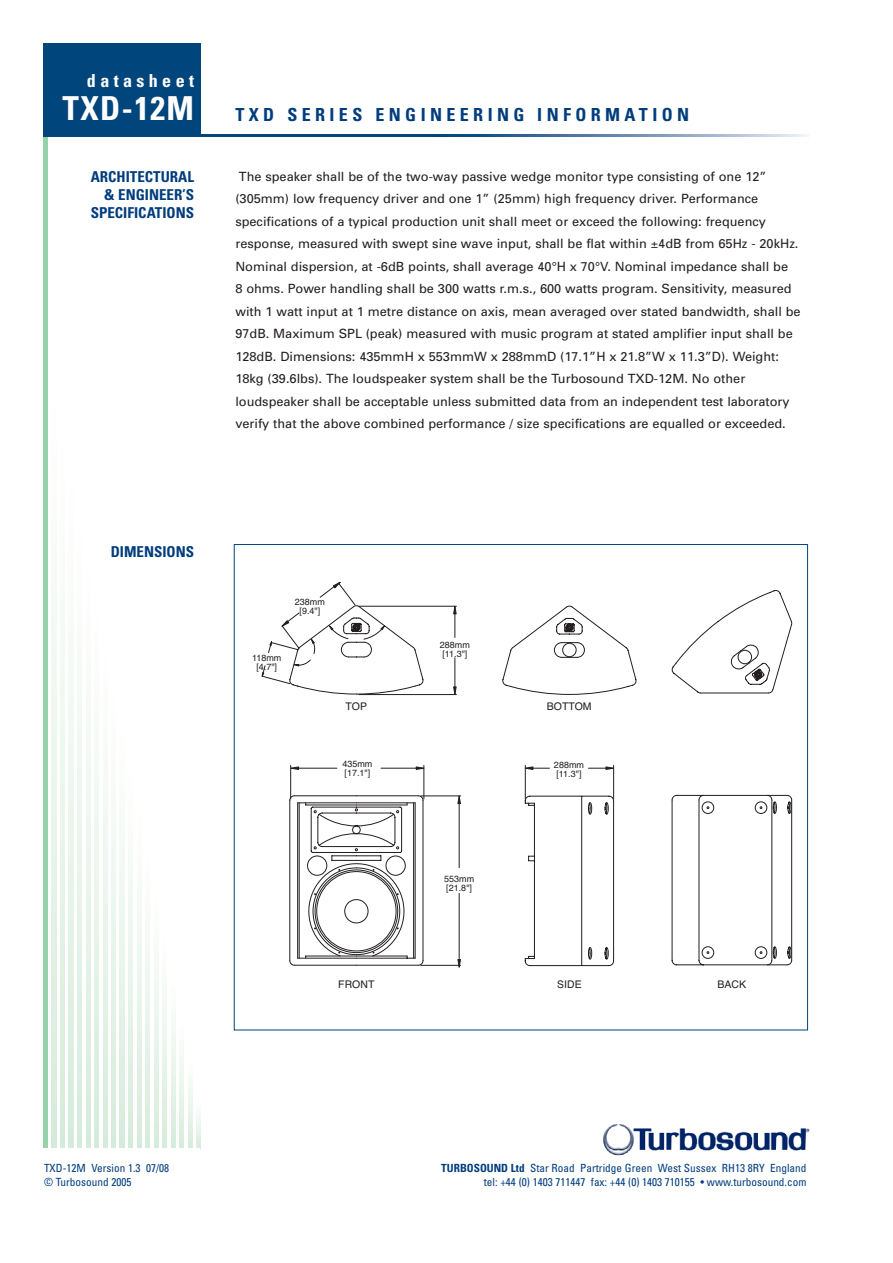
<style>
.page{position:relative;width:893px;height:1263px;background:#fff}
.page>*{position:absolute;margin:0;border:0;box-sizing:border-box;transform-origin:0 0}
.t1{font:700 condensed 33px "Univers LT Std";letter-spacing:.045em;color:#fff}
.t2{font:700 condensed 18px "Univers LT Std";letter-spacing:.245em;color:#003d7d}
.t3{font:700 condensed 18px "Univers LT Std";letter-spacing:.245em;color:#fff}
.t4{font:700 condensed 15px/18px "Univers LT Std";color:#003d7d;text-align:right}
.t5{font:12.75px/22.5px "Univers";color:#231f20}
.t6{font:condensed 11.25px/14.7px "Univers LT Std";color:#003d7d;text-align:right}
.t7{font:10.5px "Helvetica";color:#231f20}
.t8{font:9px/9px "Helvetica";color:#231f20}
.s1{font-weight:700}
</style>
<div class="page">
<div style="left:43px;top:43px;width:158px;height:94px;background:#00457c"></div>
<svg style="left:197px;top:1115px;width:4px;height:34px"></svg>
<svg style="left:188px;top:1084px;width:4px;height:64px"></svg>
<svg style="left:180px;top:1054px;width:4px;height:94px"></svg>
<svg style="left:171px;top:1023px;width:4px;height:125px"></svg>
<svg style="left:162px;top:992px;width:5px;height:156px"></svg>
<svg style="left:154px;top:962px;width:4px;height:186px"></svg>
<svg style="left:146px;top:931px;width:4px;height:217px"></svg>
<svg style="left:137px;top:901px;width:4px;height:247px"></svg>
<svg style="left:128px;top:870px;width:5px;height:278px"></svg>
<svg style="left:120px;top:840px;width:4px;height:308px"></svg>
<svg style="left:111px;top:809px;width:5px;height:339px"></svg>
<svg style="left:103px;top:779px;width:4px;height:369px"></svg>
<svg style="left:94px;top:748px;width:5px;height:400px"></svg>
<svg style="left:86px;top:718px;width:4px;height:430px"></svg>
<svg style="left:77px;top:687px;width:5px;height:461px"></svg>
<svg style="left:69px;top:657px;width:4px;height:491px"></svg>
<svg style="left:60px;top:626px;width:5px;height:522px"></svg>
<svg style="left:52px;top:596px;width:4px;height:552px"></svg>
<div style="left:43px;top:137px;width:5px;height:1012px;background:#98d2aa"></div>
<svg style="left:201px;top:135px;width:605px;height:2px"></svg>
<svg style="left:671px;top:794px;width:122px;height:172px"></svg>
<svg style="left:261px;top:581px;width:376px;height:387px"></svg>
<svg style="left:672px;top:590px;width:121px;height:104px"></svg>
<div style="left:738px;top:650px;width:14px;height:14px;border:1px solid #231f20;border-radius:50%"></div>
<div style="left:43px;top:1148px;width:157px;height:42px;background:#fff"></div>
<img style="left:603px;top:1124px;width:206px;height:31px">
<h2 class="t3" style="left:87px;top:72px;width:109px">datasheet</h2>
<h1 class="t1" style="left:63px;top:92px;width:133px">TXD-12M</h1>
<h2 class="t2" style="left:235px;top:106px;width:455px">TXD SERIES ENGINEERING INFORMATION</h2>
<p class="t4" style="left:91px;top:169px;width:105px">ARCHITECTURAL &amp; ENGINEER’S<br>SPECIFICATIONS</p>
<p class="t5" style="left:235px;top:166px;width:567px">The speaker shall be of the two-way passive wedge monitor type consisting of one 12” (305mm) low frequency driver and one 1” (25mm) high frequency driver. Performance specifications of a typical production unit shall meet or exceed the following: frequency response, measured with swept sine wave input, shall be flat within ±4dB from 65Hz - 20kHz.<br>Nominal dispersion, at -6dB points, shall average 40°H x 70°V. Nominal impedance shall be<br>8 ohms. Power handling shall be 300 watts r.m.s., 600 watts program. Sensitivity, measured with 1 watt input at 1 metre distance on axis, mean averaged over stated bandwidth, shall be 97dB. Maximum SPL (peak) measured with music program at stated amplifier input shall be 128dB. Dimensions: 435mmH x 553mmW x 288mmD (17.1”H x 21.8”W x 11.3”D). Weight:<br>18kg (39.6lbs). The loudspeaker system shall be the Turbosound TXD-12M. No other loudspeaker shall be acceptable unless submitted data from an independent test laboratory verify that the above combined performance / size specifications are equalled or exceeded.</p>
<p class="t4" style="left:111px;top:543px;width:85px">DIMENSIONS</p>
<p class="t8" style="left:295px;top:598px;width:32px;text-align:center">238mm [9.4"]</p>
<p class="t8" style="left:252px;top:654px;width:31px;text-align:center">118mm [4.7"]</p>
<p class="t8" style="left:440px;top:641px;width:32px">288mm [11.3"]</p>
<p class="t7" style="left:346px;top:703px;width:23px">TOP</p>
<p class="t7" style="left:547px;top:703px;width:46px">BOTTOM</p>
<p class="t8" style="left:342px;top:760px;width:32px">435mm [17.1"]</p>
<p class="t8" style="left:554px;top:761px;width:32px">288mm [11.3"]</p>
<p class="t8" style="left:444px;top:875px;width:32px">553mm [21.8"]</p>
<p class="t7" style="left:338px;top:980px;width:38px">FRONT</p>
<p class="t7" style="left:557px;top:980px;width:26px">SIDE</p>
<p class="t7" style="left:718px;top:980px;width:30px">BACK</p>
<p class="t6" style="left:44px;top:1162px;width:127px;line-height:13.5px;text-align:left">TXD-12M Version 1.3 07/08 © Turbosound 2005</p>
<p class="t6" style="left:441px;top:1161px;width:367px"><span class="s1">TURBOSOUND Ltd</span> Star Road Partridge Green West Sussex RH13 8RY England tel: +44 (0) 1403 711447 fax: +44 (0) 1403 710155 • www.turbosound.com</p>
</div>
